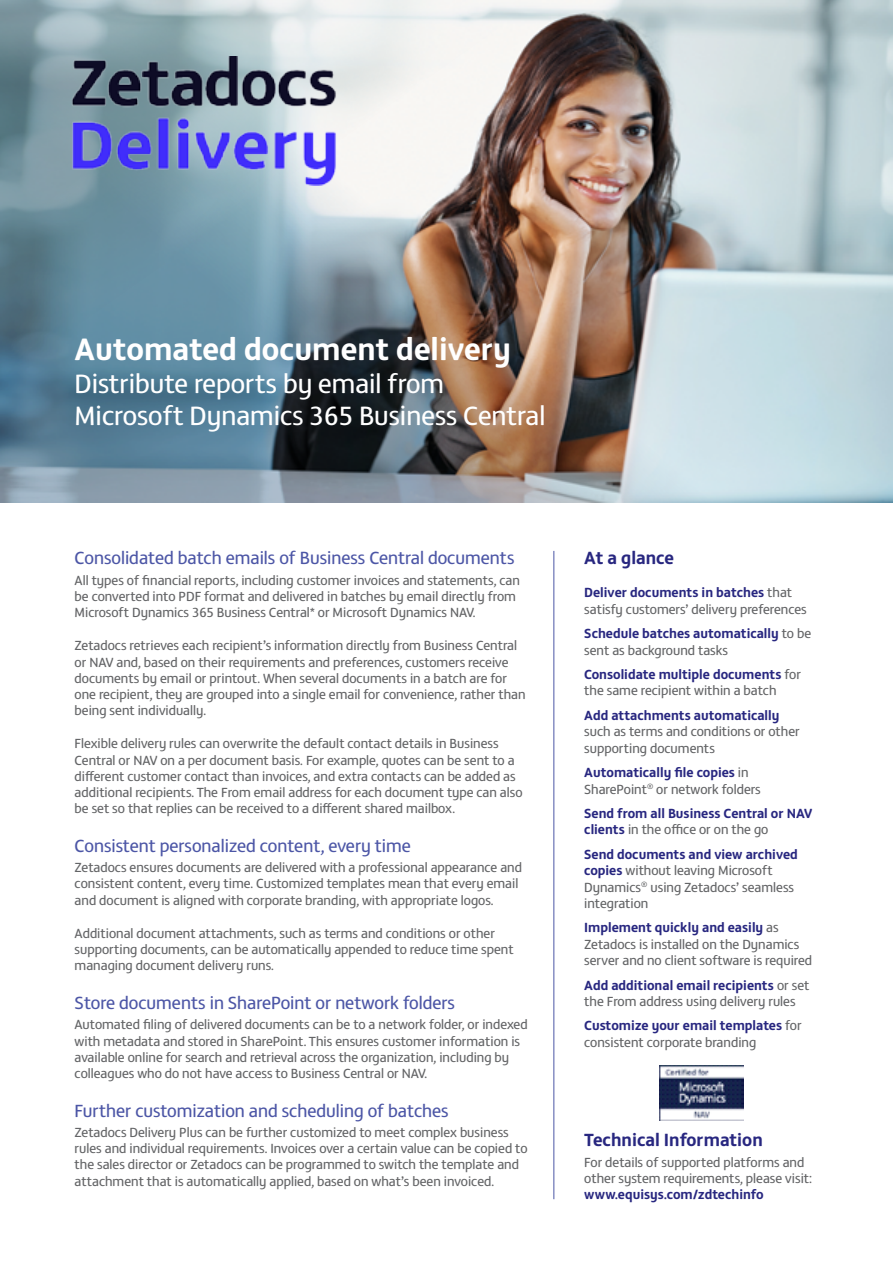
<style>
.page{position:relative;width:893px;height:1263px;background:#fff}
.page>*{position:absolute;margin:0;border:0;box-sizing:border-box;transform-origin:0 0}
.t1{font:700 31.5px "FS Matthew";color:#fff}
.t2{font:27px/32.4px "FS Matthew";color:#fff}
.t3{font:18px "FS Matthew";color:#4c56a6}
.t4{font:700 18px "FS Matthew";color:#282780}
.t5{font:13.5px/16.2px "FS Matthew";color:#636466}
.t6{font:700 13.5px/16.2px "FS Matthew";color:#282780}
.s1{font-weight:700;color:#282780}
.s2{font-weight:400;color:#636466}
</style>
<div class="page">
<hr style="left:553px;top:551px;width:1px;height:648px;background:#4c56a6">
<svg style="left:716px;top:0;width:177px;height:502px;background:#c1d5da"></svg>
<img style="left:0;top:0;width:716px;height:502px">
<img style="left:659px;top:1065px;width:85px;height:55px">
<img style="left:68px;top:56px;width:270px;height:129px">
<h1 class="t1" style="left:75px;top:324px;width:438px">Automated document delivery</h1>
<h2 class="t2" style="left:75px;top:365px;width:472px">Distribute reports by email from<br>Microsoft Dynamics 365 Business Central</h2>
<h3 class="t3" style="left:75px;top:545px;width:441px">Consolidated batch emails of Business Central documents</h3>
<p class="t5" style="left:75px;top:571px;width:447px">All types of financial reports, including customer invoices and statements, can be converted into PDF format and delivered in batches by email directly from<br>Microsoft Dynamics 365 Business Central* or Microsoft Dynamics NAV.</p>
<p class="t5" style="left:75px;top:637px;width:453px">Zetadocs retrieves each recipient’s information directly from Business Central or NAV and, based on their requirements and preferences, customers receive documents by email or printout. When several documents in a batch are for one recipient, they are grouped into a single email for convenience, rather than being sent individually.</p>
<p class="t5" style="left:75px;top:735px;width:449px">Flexible delivery rules can overwrite the default contact details in Business Central or NAV on a per document basis. For example, quotes can be sent to a different customer contact than invoices, and extra contacts can be added as additional recipients. The From email address for each document type can also be set so that replies can be received to a different shared mailbox.</p>
<h3 class="t3" style="left:75px;top:832px;width:338px">Consistent personalized content, every time</h3>
<p class="t5" style="left:75px;top:858px;width:449px">Zetadocs ensures documents are delivered with a professional appearance and consistent content, every time. Customized templates mean that every email and document is aligned with corporate branding, with appropriate logos.</p>
<p class="t5" style="left:75px;top:924px;width:441px">Additional document attachments, such as terms and conditions or other supporting documents, can be automatically appended to reduce time spent managing document delivery runs.</p>
<h3 class="t3" style="left:75px;top:989px;width:382px">Store documents in SharePoint or network folders</h3>
<p class="t5" style="left:75px;top:1016px;width:455px">Automated filing of delivered documents can be to a network folder, or indexed with metadata and stored in SharePoint. This ensures customer information is available online for search and retrieval across the organization, including by colleagues who do not have access to Business Central or NAV.</p>
<h3 class="t3" style="left:75px;top:1097px;width:376px">Further customization and scheduling of batches</h3>
<p class="t5" style="left:75px;top:1123px;width:454px">Zetadocs Delivery Plus can be further customized to meet complex business rules and individual requirements. Invoices over a certain value can be copied to the sales director or Zetadocs can be programmed to switch the template and attachment that is automatically applied, based on what’s been invoiced.</p>
<h3 class="t4" style="left:584px;top:544px;width:91px">At a glance</h3>
<p class="t5" style="left:584px;top:584px;width:224px"><span class="s1">Deliver documents in batches</span> that satisfy customers’ delivery preferences</p>
<p class="t6" style="left:584px;top:624px;width:228px">Schedule batches automatically <span class="s2">to be sent as background tasks</span></p>
<p class="t5" style="left:584px;top:666px;width:218px"><span class="s1">Consolidate multiple documents</span> for the same recipient within a batch</p>
<p class="t6" style="left:584px;top:706px;width:197px">Add attachments automatically</p>
<p class="t5" style="left:584px;top:723px;width:217px">such as terms and conditions or other supporting documents</p>
<p class="t5" style="left:584px;top:764px;width:178px"><span class="s1">Automatically file copies</span> in<br>SharePoint<sup>®</sup> or network folders</p>
<p class="t6" style="left:584px;top:804px;width:230px">Send from all Business Central or NAV clients <span class="s2">in the office or on the go</span></p>
<p class="t5" style="left:584px;top:845px;width:215px"><span class="s1">Send documents and view archived copies</span> without leaving Microsoft<br>Dynamics<sup>®</sup> using Zetadocs’ seamless integration</p>
<p class="t5" style="left:584px;top:919px;width:229px"><span class="s1">Implement quickly and easily</span> as<br>Zetadocs is installed on the Dynamics server and no client software is required</p>
<p class="t5" style="left:584px;top:976px;width:227px"><span class="s1">Add additional email recipients</span> or set the From address using delivery rules</p>
<p class="t5" style="left:584px;top:1017px;width:219px"><span class="s1">Customize your email templates</span> for consistent corporate branding</p>
<h3 class="t4" style="left:584px;top:1126px;width:180px">Technical Information</h3>
<p class="t5" style="left:584px;top:1153px;width:229px">For details of supported platforms and other system requirements, please visit:</p>
<p class="t6" style="left:584px;top:1185px;width:181px">www.equisys.com/zdtechinfo</p>
</div>
